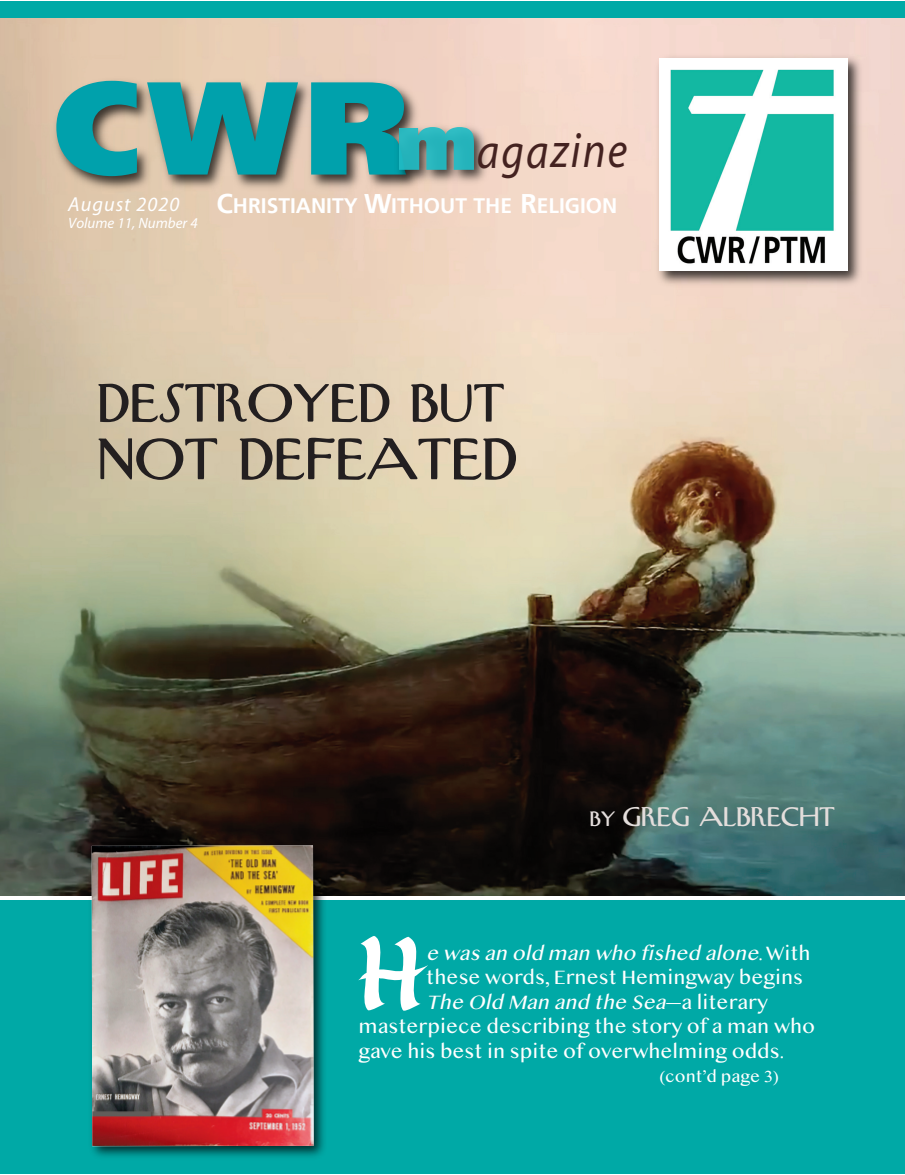
<style>
.page{position:relative;width:905px;height:1175px;background:#fff}
.page>*{position:absolute;margin:0;border:0;box-sizing:border-box;transform-origin:0 0}
.t1{font:900 132px "Frutiger";color:#00a1ac}
.t2{font:92.1px "Aunt Judy";color:#fff}
.t3{font:58.5px "NY Irvin EMAC";color:#231f20}
.t4{font:54px "NY Irvin EMAC";color:#231f20}
.t5{font:italic 49.5px "Myriad";letter-spacing:.045em;color:#442220;scale:.87 1}
.t6{font:27px "NY Irvin EMAC";color:#e4dedc}
.t7{font:700 21px "Frutiger";color:#fff}
.t8{font:italic 20.25px "Myriad";letter-spacing:.05em;color:#fff}
.t9{font:18px "Bangla MN";color:#fff}
.t10{font:italic 18px "Bangla MN";color:#fff}
.t11{font:italic 15px "Myriad";color:#fff}
.t12{font:15px "Bangla MN";color:#fff}
.s1{font-size:27px}
.s2{font-family:"Frutiger";font-weight:900;font-style:normal;font-size:80.25px;color:rgb(33 189 198/.92)}
.s3{font-size:21px}
.s4{font-style:normal}
</style>
<div class="page">
<img style="left:0;top:17px;width:904px;height:878px">
<div style="left:0;top:900px;width:904px;height:273px;background:#00a9a6"></div>
<img style="left:28px;top:55px;width:454px;height:189px">
<img style="left:381px;top:102px;width:161px;height:150px">
<div style="left:0;top:1px;width:904px;height:16px;background:#00a9a6"></div>
<img style="left:652px;top:52px;width:214px;height:238px">
<img style="left:85px;top:838px;width:247px;height:319px">
<img style="left:92px;top:845px;width:221px;height:301px">
<img style="left:659px;top:58px;width:188px;height:213px">
<h1 class="t1" style="left:54px;top:48px;width:356px">CWR</h1>
<p class="t7" style="left:216px;top:194px;width:402px"><span class="s1">`</span>EOFPQF^KFQV=<span class="s1">T</span>FQELRQ=QEB<span class="s1">=O</span>BIFDFLK</p>
<h3 class="t5" style="left:395px;top:132px;width:268px"><span class="s2">m</span>agazine</h3>
<p class="t8" style="left:68px;top:197px;width:113px">August 2020</p>
<p class="t11" style="left:68px;top:218px;width:131px">Volume 11, Number 4</p>
<h3 class="t4" style="left:97px;top:371px;width:408px">DESTROYED BUT</h3>
<h3 class="t3" style="left:97px;top:425px;width:421px">NOT DEFEATED</h3>
<h3 class="t6" style="left:590px;top:800px;width:246px"><span class="s3">BY</span> GREG ALBRECHT</h3>
<h2 class="t2" style="left:358px;top:923px;width:69px">H</h2>
<p class="t10" style="left:426px;top:942px;width:386px">e wasan old man who fished alone<span class="s4">. W i t h</span></p>
<p class="t9" style="left:426px;top:967px;width:378px">these words, Ernest Hemingway begins</p>
<p class="t10" style="left:426px;top:992px;width:343px">The Old Man and the Sea<span class="s4">— a l i t e r a ry</span></p>
<p class="t9" style="left:358px;top:1016px;width:458px">masterpiece describing the story of a man who</p>
<p class="t9" style="left:358px;top:1041px;width:427px">gave his best in spite of overwhelming odds.</p>
<p class="t12" style="left:659px;top:1068px;width:122px">(cont’d page 3)</p>
</div>
